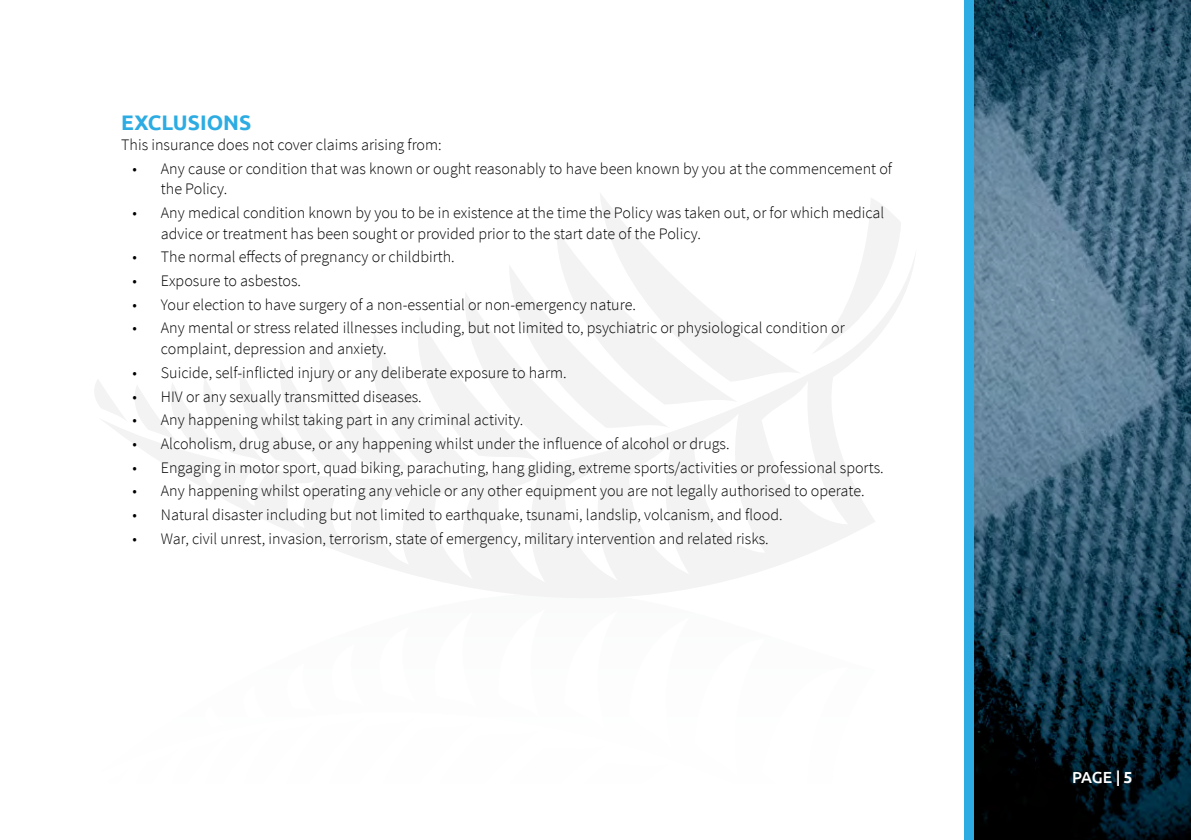
<style>
.page{position:relative;width:1191px;height:840px;background:#fff}
.page>*{position:absolute;margin:0;border:0;box-sizing:border-box;transform-origin:0 0}
.t1{font:700 21px "Ubuntu";color:#2cace2}
.t2{font:300 16px/20.8px "Source Sans Pro";color:#000}
.t3{font:500 16px "Ubuntu";color:#fff}
.s1{font-weight:700}
</style>
<div class="page">
<div style="left:964px;top:0;width:227px;height:839px;background:#2cace2"></div>
<svg style="left:95px;top:194px;width:820px;height:404px"></svg>
<img style="left:974px;top:0;width:217px;height:839px">
<h1 class="t1" style="left:121px;top:109px;width:132px">EXCLUSIONS</h1>
<p class="t2" style="left:121px;top:134px;width:322px">This insurance does not cover claims arising from:</p>
<p class="t2" style="left:161px;top:158px;width:732px;text-indent:-28px">• Any cause or condition that was known or ought reasonably to have been known by you at the commencement of the Policy.</p>
<p class="t2" style="left:161px;top:202px;width:725px;text-indent:-28px">• Any medical condition known by you to be in existence at the time the Policy was taken out, or for which medical advice or treatment has been sought or provided prior to the start date of the Policy.</p>
<p class="t2" style="left:132px;top:247px;width:324px">• The normal effects of pregnancy or childbirth.</p>
<p class="t2" style="left:132px;top:270px;width:170px">• Exposure to asbestos.</p>
<p class="t2" style="left:132px;top:294px;width:505px">• Your election to have surgery of a non-essential or non-emergency nature.</p>
<p class="t2" style="left:161px;top:317px;width:685px;text-indent:-28px">• Any mental or stress related illnesses including, but not limited to, psychiatric or physiological condition or complaint, depression and anxiety.</p>
<p class="t2" style="left:132px;top:362px;width:436px">• Suicide, self-inflicted injury or any deliberate exposure to harm.</p>
<p class="t2" style="left:132px;top:386px;width:291px">• HIV or any sexually transmitted diseases.</p>
<p class="t2" style="left:132px;top:409px;width:392px">• Any happening whilst taking part in any criminal activity.</p>
<p class="t2" style="left:132px;top:433px;width:598px">• Alcoholism, drug abuse, or any happening whilst under the influence of alcohol or drugs.</p>
<p class="t2" style="left:132px;top:456px;width:752px">• Engaging in motor sport, quad biking, parachuting, hang gliding, extreme sports/activities or professional sports.</p>
<p class="t2" style="left:132px;top:480px;width:733px">• Any happening whilst operating any vehicle or any other equipment you are not legally authorised to operate.</p>
<p class="t2" style="left:132px;top:504px;width:651px">• Natural disaster including but not limited to earthquake, tsunami, landslip, volcanism, and flood.</p>
<p class="t2" style="left:132px;top:527px;width:638px">• War, civil unrest, invasion, terrorism, state of emergency, military intervention and related risks.</p>
<p class="t3" style="left:1072px;top:766px;width:62px">PAGE | <span class="s1">5</span></p>
</div>
